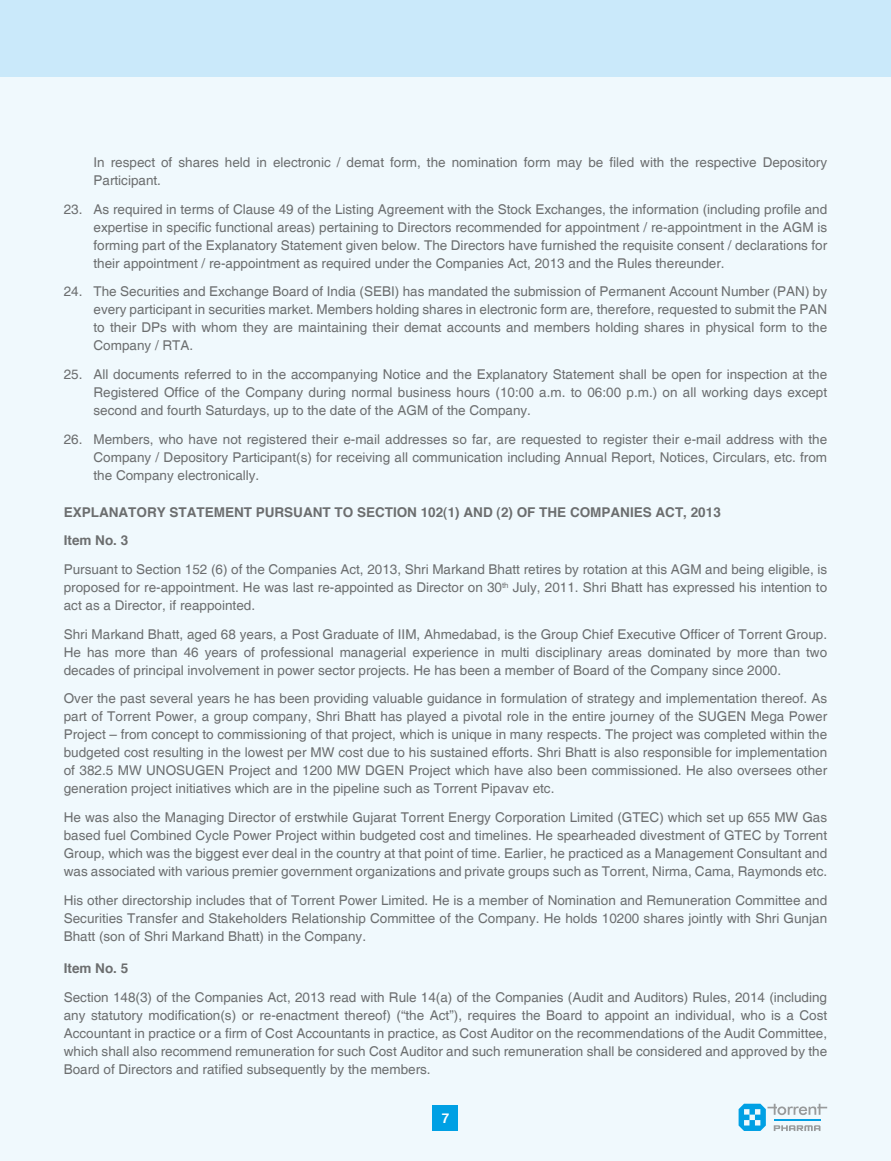
<style>
.page{position:relative;width:891px;height:1161px;background:#f0f9fd}
.page>*{position:absolute;margin:0;border:0;box-sizing:border-box;transform-origin:0 0}
.t1{font:13.5px/18px "Helvetica";color:#6c6e6f;text-align:justify}
.t2{font:700 13.5px/28.7px "Helvetica";color:#6c6e6f}
.t3{font:700 13.5px "Helvetica";color:#fff}
</style>
<div class="page">
<div style="left:0;top:0;width:891px;height:77px;background:#cae9fa"></div>
<div style="left:433px;top:1106px;width:25px;height:25px;background:#00a0e4"></div>
<svg style="left:739px;top:1104px;width:88px;height:27px"></svg>
<p class="t1" style="left:94px;top:154px;width:735px">In respect of shares held in electronic / demat form, the nomination form may be filed with the respective Depository<br>Participant.</p>
<p class="t1" style="left:94px;top:201px;width:735px;text-indent:-30px">23. As required in terms of Clause 49 of the Listing Agreement with the Stock Exchanges, the information (including profile and expertise in specific functional areas) pertaining to Directors recommended for appointment / re-appointment in the AGM is forming part of the Explanatory Statement given below. The Directors have furnished the requisite consent / declarations for their appointment / re-appointment as required under the Companies Act, 2013 and the Rules thereunder.</p>
<p class="t1" style="left:94px;top:283px;width:735px;text-indent:-30px">24. The Securities and Exchange Board of India (SEBI) has mandated the submission of Permanent Account Number (PAN) by every participant in securities market. Members holding shares in electronic form are, therefore, requested to submit the PAN to their DPs with whom they are maintaining their demat accounts and members holding shares in physical form to the Company / RTA.</p>
<p class="t1" style="left:94px;top:366px;width:735px;text-indent:-30px">25. All documents referred to in the accompanying Notice and the Explanatory Statement shall be open for inspection at the Registered Office of the Company during normal business hours (10:00 a.m. to 06:00 p.m.) on all working days except second and fourth Saturdays, up to the date of the AGM of the Company.</p>
<p class="t1" style="left:94px;top:430px;width:735px;text-indent:-30px">26. Members, who have not registered their e-mail addresses so far, are requested to register their e-mail address with the Company / Depository Participant(s) for receiving all communication including Annual Report, Notices, Circulars, etc. from the Company electronically.</p>
<p class="t2" style="left:64px;top:497px;width:659px">EXPLANATORY STATEMENT PURSUANT TO SECTION 102(1) AND (2) OF THE COMPANIES ACT, 2013<br>Item No. 3</p>
<p class="t1" style="left:64px;top:561px;width:765px">Pursuant to Section 152 (6) of the Companies Act, 2013, Shri Markand Bhatt retires by rotation at this AGM and being eligible, is proposed for re-appointment. He was last re-appointed as Director on 30<sup>th</sup> July, 2011. Shri Bhatt has expressed his intention to act as a Director, if reappointed.</p>
<p class="t1" style="left:64px;top:625px;width:765px">Shri Markand Bhatt, aged 68 years, a Post Graduate of IIM, Ahmedabad, is the Group Chief Executive Officer of Torrent Group.<br>He has more than 46 years of professional managerial experience in multi disciplinary areas dominated by more than two decades of principal involvement in power sector projects. He has been a member of Board of the Company since 2000.</p>
<p class="t1" style="left:64px;top:690px;width:765px">Over the past several years he has been providing valuable guidance in formulation of strategy and implementation thereof. As part of Torrent Power, a group company, Shri Bhatt has played a pivotal role in the entire journey of the SUGEN Mega Power Project – from concept to commissioning of that project, which is unique in many respects. The project was completed within the budgeted cost resulting in the lowest per MW cost due to his sustained efforts. Shri Bhatt is also responsible for implementation of 382.5 MW UNOSUGEN Project and 1200 MW DGEN Project which have also been commissioned. He also oversees other generation project initiatives which are in the pipeline such as Torrent Pipavav etc.</p>
<p class="t1" style="left:64px;top:809px;width:765px">He was also the Managing Director of erstwhile Gujarat Torrent Energy Corporation Limited (GTEC) which set up 655 MW Gas based fuel Combined Cycle Power Project within budgeted cost and timelines. He spearheaded divestment of GTEC by Torrent Group, which was the biggest ever deal in the country at that point of time. Earlier, he practiced as a Management Consultant and was associated with various premier government organizations and private groups such as Torrent, Nirma, Cama, Raymonds etc.</p>
<p class="t1" style="left:64px;top:891px;width:765px">His other directorship includes that of Torrent Power Limited. He is a member of Nomination and Remuneration Committee and Securities Transfer and Stakeholders Relationship Committee of the Company. He holds 10200 shares jointly with Shri Gunjan Bhatt (son of Shri Markand Bhatt) in the Company.</p>
<p class="t2" style="left:64px;top:954px;width:66px">Item No. 5</p>
<p class="t1" style="left:64px;top:989px;width:765px">Section 148(3) of the Companies Act, 2013 read with Rule 14(a) of the Companies (Audit and Auditors) Rules, 2014 (including any statutory modification(s) or re-enactment thereof) (“the Act”), requires the Board to appoint an individual, who is a Cost Accountant in practice or a firm of Cost Accountants in practice, as Cost Auditor on the recommendations of the Audit Committee, which shall also recommend remuneration for such Cost Auditor and such remuneration shall be considered and approved by the Board of Directors and ratified subsequently by the members.</p>
<p class="t3" style="left:442px;top:1110px;width:9px">7</p>
</div>
